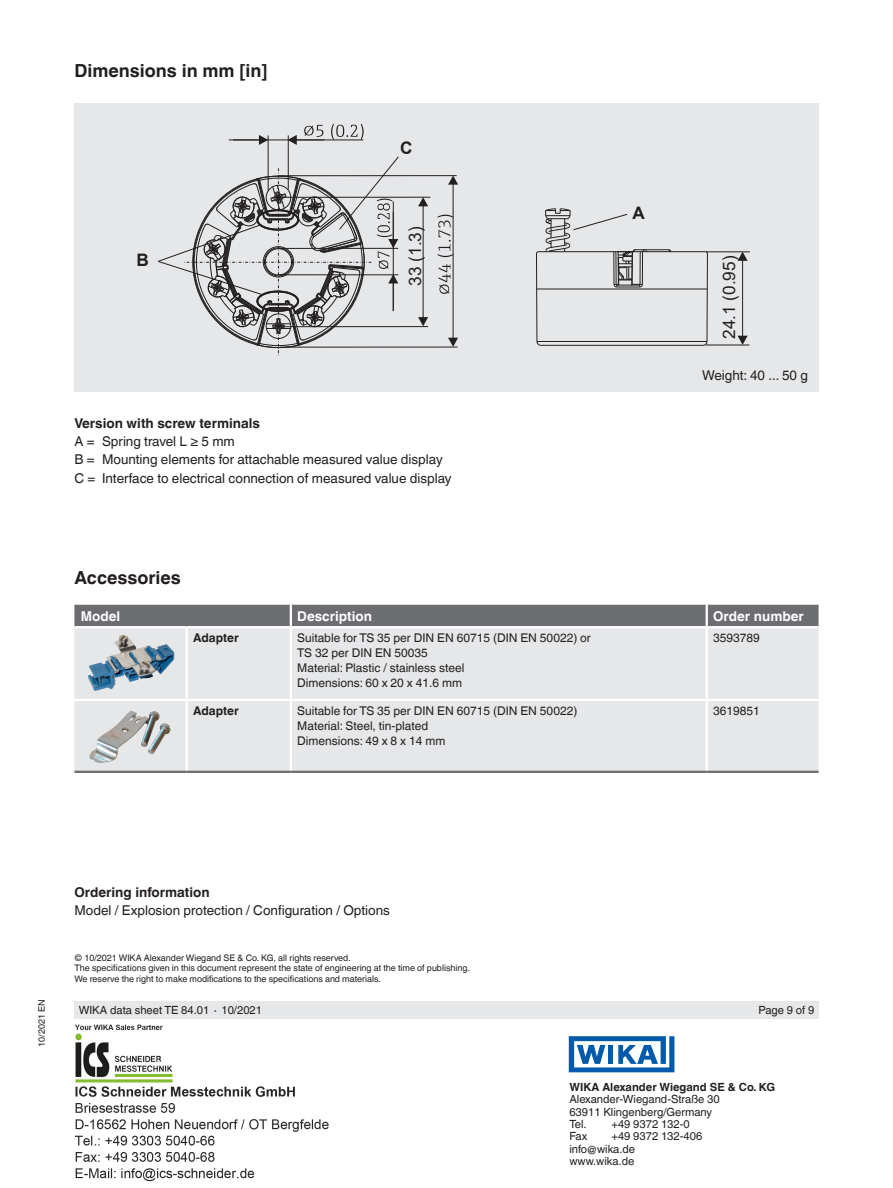
<style>
.page{position:relative;width:893px;height:1188px;background:#fff}
.page>*{position:absolute;margin:0;border:0;box-sizing:border-box;transform-origin:0 0}
.t1{font:700 18px "Helvetica World";color:#231f20}
.t2{font:17.25px "Arial";color:#231f20}
.t3{font:700 17.25px "Arial";color:#231f20}
.t4{font:16.65px "Arial";color:#231f20}
.t5{font:14.85px "Arial";color:#231f20}
.t6{font:13.5px/18.1px "Helvetica World";color:#231f20}
.t7{font:700 13.5px "Helvetica World";color:#231f20}
.t8{font:700 13.5px "Helvetica World";color:#fff}
.t9{font:12px/15px "Helvetica World";color:#231f20}
.t10{font:700 12px "Helvetica World";color:#231f20}
.t11{font:11.25px/12.3px "Helvetica World";color:#231f20}
.t12{font:700 11.25px "Helvetica World";color:#231f20}
.t13{font:9px/10.5px "Helvetica World";color:#231f20}
</style>
<div class="page">
<div style="left:74px;top:1001px;width:745px;height:17px;background:#e6e7e9"></div>
<div style="left:74px;top:103px;width:745px;height:289px;background:#e6e7e9"></div>
<hr style="left:537px;top:341px;width:170px;height:1px;background:#231f20">
<hr style="left:541px;top:345px;width:162px;height:1px;background:#231f20">
<hr style="left:536px;top:289px;width:171px;height:1px;background:#231f20">
<hr style="left:539px;top:251px;width:166px;height:1px;background:#231f20">
<hr style="left:635px;top:249px;width:34px;height:1px;background:#231f20">
<svg style="left:702px;top:251px;width:6px;height:95px"></svg>
<hr style="left:268px;top:135px;width:1px;height:56px;background:#231f20">
<hr style="left:288px;top:135px;width:1px;height:54px;background:#231f20">
<hr style="left:229px;top:140px;width:95px;height:1px;background:#231f20">
<hr style="left:280px;top:197px;width:150px;height:1px;background:#231f20">
<hr style="left:279px;top:175px;width:178px;height:1px;background:#231f20">
<hr style="left:280px;top:347px;width:178px;height:1px;background:#231f20">
<hr style="left:280px;top:326px;width:148px;height:1px;background:#231f20">
<hr style="left:423px;top:206px;width:1px;height:112px;background:#231f20">
<svg style="left:418px;top:317px;width:10px;height:9px"></svg>
<svg style="left:418px;top:197px;width:10px;height:9px"></svg>
<hr style="left:453px;top:184px;width:1px;height:154px;background:#231f20">
<svg style="left:448px;top:338px;width:10px;height:9px"></svg>
<svg style="left:448px;top:176px;width:10px;height:9px"></svg>
<svg style="left:233px;top:135px;width:35px;height:10px"></svg>
<hr style="left:296px;top:140px;width:67px;height:1px;background:#231f20">
<svg style="left:288px;top:135px;width:9px;height:10px"></svg>
<hr style="left:706px;top:345px;width:43px;height:1px;background:#231f20">
<hr style="left:706px;top:252px;width:44px;height:1px;background:#231f20">
<hr style="left:742px;top:260px;width:1px;height:76px;background:#231f20">
<svg style="left:737px;top:252px;width:11px;height:9px"></svg>
<svg style="left:737px;top:336px;width:11px;height:9px"></svg>
<svg style="left:437px;top:215px;width:16px;height:79px"></svg>
<svg style="left:304px;top:124px;width:60px;height:16px"></svg>
<svg style="left:536px;top:208px;width:111px;height:138px"></svg>
<svg style="left:158px;top:156px;width:241px;height:200px"></svg>
<svg style="left:569px;top:1036px;width:105px;height:36px"></svg>
<div style="left:74px;top:605px;width:745px;height:21px;background:#6c6d70"></div>
<div style="left:74px;top:628px;width:745px;height:143px;background:#e6e7e9"></div>
<hr style="left:706px;top:605px;width:2px;height:21px;background:#fff">
<hr style="left:290px;top:628px;width:2px;height:71px;background:#fff">
<hr style="left:706px;top:628px;width:2px;height:71px;background:#fff">
<hr style="left:74px;top:699px;width:113px;height:2px;background:#fff">
<hr style="left:187px;top:699px;width:104px;height:2px;background:#fff">
<hr style="left:291px;top:699px;width:416px;height:2px;background:#fff">
<hr style="left:290px;top:701px;width:2px;height:70px;background:#fff">
<hr style="left:707px;top:699px;width:112px;height:2px;background:#fff">
<hr style="left:706px;top:701px;width:2px;height:70px;background:#fff">
<hr style="left:290px;top:605px;width:2px;height:21px;background:#fff">
<hr style="left:186px;top:628px;width:2px;height:71px;background:#fff">
<hr style="left:186px;top:701px;width:2px;height:70px;background:#fff">
<hr style="left:74px;top:771px;width:113px;height:2px;background:#6c6d70">
<hr style="left:187px;top:771px;width:104px;height:2px;background:#6c6d70">
<hr style="left:291px;top:771px;width:416px;height:2px;background:#6c6d70">
<hr style="left:707px;top:771px;width:112px;height:2px;background:#6c6d70">
<img style="left:88px;top:634px;width:87px;height:59px">
<img style="left:87px;top:707px;width:87px;height:58px">
<img style="left:75px;top:1024px;width:254px;height:157px">
<h1 class="t1" style="left:74px;top:60px;width:194px">Dimensions in mm [in]</h1>
<h2 class="t3" style="left:137px;top:248px;width:14px">B</h2>
<h2 class="t3" style="left:400px;top:136px;width:14px">C</h2>
<h2 class="t2" style="left:403px;top:286px;width:62px;rotate:-90deg">)3.1(33</h2>
<h3 class="t7" style="left:74px;top:416px;width:187px">Version with screw terminals</h3>
<h3 class="t6" style="left:74px;top:433px;width:379px">A = Spring travel L ≥ 5 mm<br>B = Mounting elements for attachable measured value display<br>C = Interface to electrical connection of measured value display</h3>
<h3 class="t5" style="left:212px;top:443px;width:50px">RTD,Ω:</h3>
<h3 class="t5" style="left:268px;top:443px;width:98px">3- und 2-Leiter</h3>
<h3 class="t5" style="left:405px;top:443px;width:50px">RTD,Ω:</h3>
<h2 class="t3" style="left:632px;top:201px;width:14px">A</h2>
<h2 class="t2" style="left:717px;top:339px;width:86px;rotate:-90deg">)59.0(1.42</h2>
<h3 class="t6" style="left:702px;top:366px;width:107px">Weight: 40 ... 50 g</h3>
<h1 class="t1" style="left:74px;top:567px;width:108px">Accessories</h1>
<h3 class="t8" style="left:81px;top:608px;width:41px">Model</h3>
<h3 class="t8" style="left:297px;top:608px;width:76px">Description</h3>
<h3 class="t8" style="left:713px;top:608px;width:92px">Order number</h3>
<h3 class="t10" style="left:193px;top:631px;width:47px">Adapter</h3>
<h3 class="t9" style="left:297px;top:631px;width:295px">Suitable for TS 35 per DIN EN 60715 (DIN EN 50022) or TS 32 per DIN EN 50035<br>Material: Plastic / stainless steel<br>Dimensions: 60 x 20 x 41.6 mm</h3>
<h3 class="t9" style="left:713px;top:631px;width:48px">3593789</h3>
<h3 class="t10" style="left:193px;top:704px;width:47px">Adapter</h3>
<h3 class="t9" style="left:297px;top:703px;width:282px">Suitable for TS 35 per DIN EN 60715 (DIN EN 50022)<br>Material: Steel, tin-plated<br>Dimensions: 49 x 8 x 14 mm</h3>
<h3 class="t9" style="left:713px;top:703px;width:48px">3619851</h3>
<h3 class="t4" style="left:741px;top:623px;width:11px">2</h3>
<h3 class="t7" style="left:74px;top:885px;width:137px">Ordering information</h3>
<h3 class="t6" style="left:74px;top:901px;width:317px">Model / Explosion protection / Configuration / Options</h3>
<p class="t13" style="left:74px;top:953px;width:397px">© 10/2021 WIKA Alexander Wiegand SE &amp; Co. KG, all rights reserved.<br>The specifications given in this document represent the state of engineering at the time of publishing.<br>We reserve the right to make modifications to the specifications and materials.</p>
<p class="t13" style="left:36px;top:1047px;width:49px;rotate:-90deg">10/2021 EN</p>
<p class="t11" style="left:79px;top:1004px;width:185px">WIKA data sheet TE 84.01 ∙ 10/2021</p>
<p class="t11" style="left:759px;top:1004px;width:57px">Page 9 of 9</p>
<p class="t12" style="left:569px;top:1081px;width:207px">WIKA Alexander Wiegand SE &amp; Co. KG</p>
<p class="t11" style="left:569px;top:1093px;width:152px">Alexander-Wiegand-Straße 30<br>63911 Klingenberg/Germany<br>Tel.</p>
<p class="t11" style="left:611px;top:1118px;width:80px">+49 9372 132-0</p>
<p class="t11" style="left:569px;top:1130px;width:19px">Fax</p>
<p class="t11" style="left:569px;top:1130px;width:134px;text-indent:42px">+49 9372 132-406 info@wika.de www.wika.de</p>
</div>
